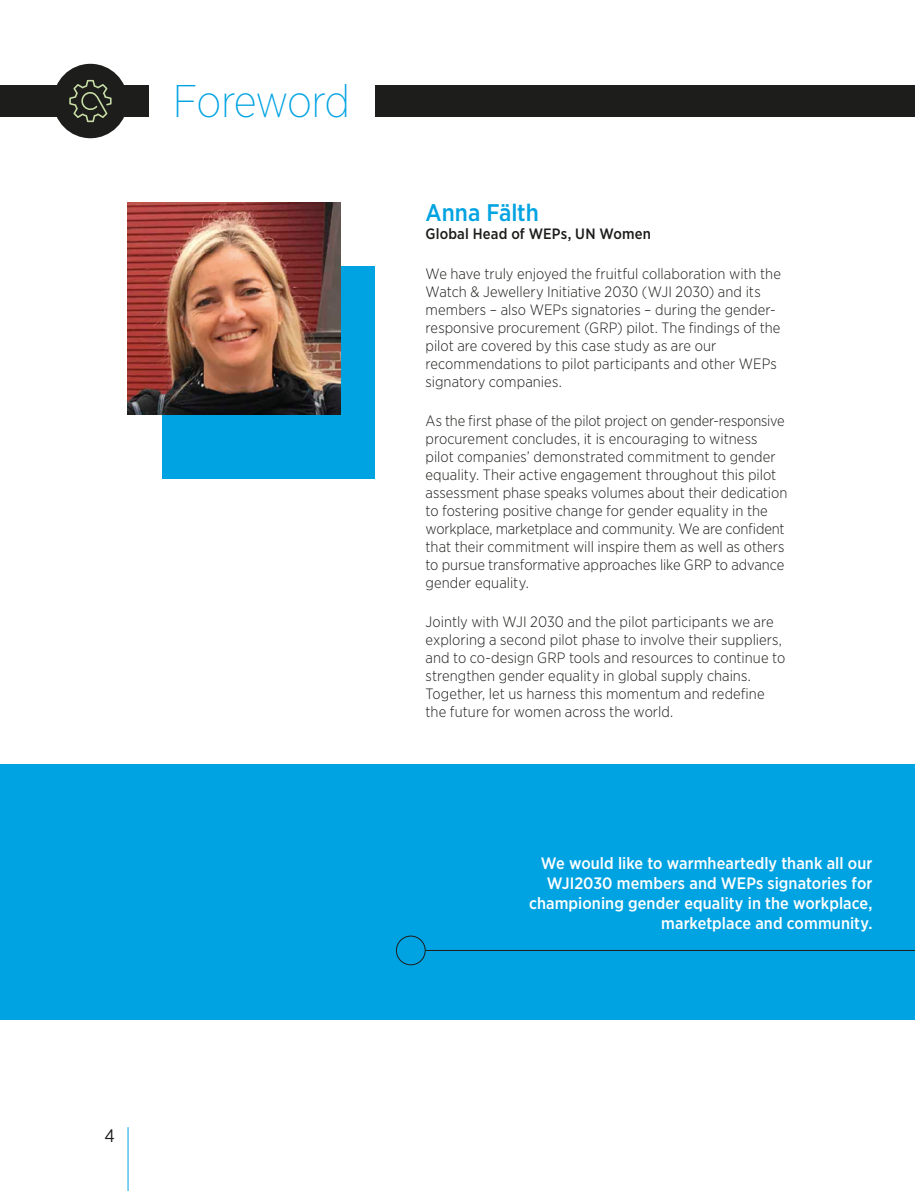
<style>
.page{position:relative;width:915px;height:1191px;background:#fff}
.page>*{position:absolute;margin:0;border:0;box-sizing:border-box;transform-origin:0 0}
.t1{font:200 45.75px "Gotham Narrow";letter-spacing:-.03em;color:#00a3e2}
.t2{font:500 24px "Gotham Narrow";color:#00a3e2}
.t3{font:18px "Gotham Narrow";color:#1d1d1b}
.t4{font:500 16.5px/19.8px "Gotham Narrow";letter-spacing:.005em;color:#fff;text-align:right}
.t5{font:300 15px/18px "Gotham Narrow";color:#1d1d1b}
.t6{font:500 15px "Gotham Narrow";letter-spacing:.01em;color:#1d1d1b}
</style>
<div class="page">
<hr style="left:128px;top:1127px;width:1px;height:64px;background:#00a3e2">
<div style="left:0;top:85px;width:914px;height:32px;background:#1d1d1b"></div>
<div style="left:53px;top:64px;width:75px;height:74px;background:#1d1d1b;border-radius:50%"></div>
<svg style="left:69px;top:80px;width:42px;height:42px"></svg>
<div style="left:162px;top:266px;width:213px;height:212px;background:#00a3e2"></div>
<div style="left:149px;top:81px;width:225px;height:44px;background:#fff"></div>
<img style="left:128px;top:202px;width:212px;height:213px">
<div style="left:0;top:765px;width:914px;height:255px;background:#00a3e2"></div>
<hr style="left:425px;top:950px;width:489px;height:1px;background:#1d1d1b">
<div style="left:396px;top:935px;width:29px;height:30px;border:1px solid #1d1d1b;border-radius:50%"></div>
<h1 class="t1" style="left:173px;top:73px;width:178px">Foreword</h1>
<p class="t3" style="left:104px;top:1124px;width:12px">4</p>
<h2 class="t2" style="left:425px;top:198px;width:115px">Anna Fälth</h2>
<p class="t6" style="left:425px;top:224px;width:227px">Global Head of WEPs, UN Women</p>
<p class="t5" style="left:425px;top:264px;width:357px">We have truly enjoyed the fruitful collaboration with the Watch &amp; Jewellery Initiative 2030 (WJI 2030) and its members – also WEPs signatories – during the gender&shy;responsive procurement (GRP) pilot. The findings of the pilot are covered by this case study as are our recommendations to pilot participants and other WEPs signatory companies.</p>
<p class="t5" style="left:425px;top:411px;width:363px">As the first phase of the pilot project on gender-responsive procurement concludes, it is encouraging to witness pilot companies’ demonstrated commitment to gender equality. Their active engagement throughout this pilot assessment phase speaks volumes about their dedication to fostering positive change for gender equality in the workplace, marketplace and community. We are confident that their commitment will inspire them as well as others to pursue transformative approaches like GRP to advance gender equality.</p>
<p class="t5" style="left:425px;top:612px;width:361px">Jointly with WJI 2030 and the pilot participants we are exploring a second pilot phase to involve their suppliers, and to co-design GRP tools and resources to continue to strengthen gender equality in global supply chains.<br>Together, let us harness this momentum and redefine the future for women across the world.</p>
<p class="t4" style="left:529px;top:853px;width:345px">We would like to warmheartedly thank all our WJI2030 members and WEPs signatories for championing gender equality in the workplace, marketplace and community.</p>
</div>
